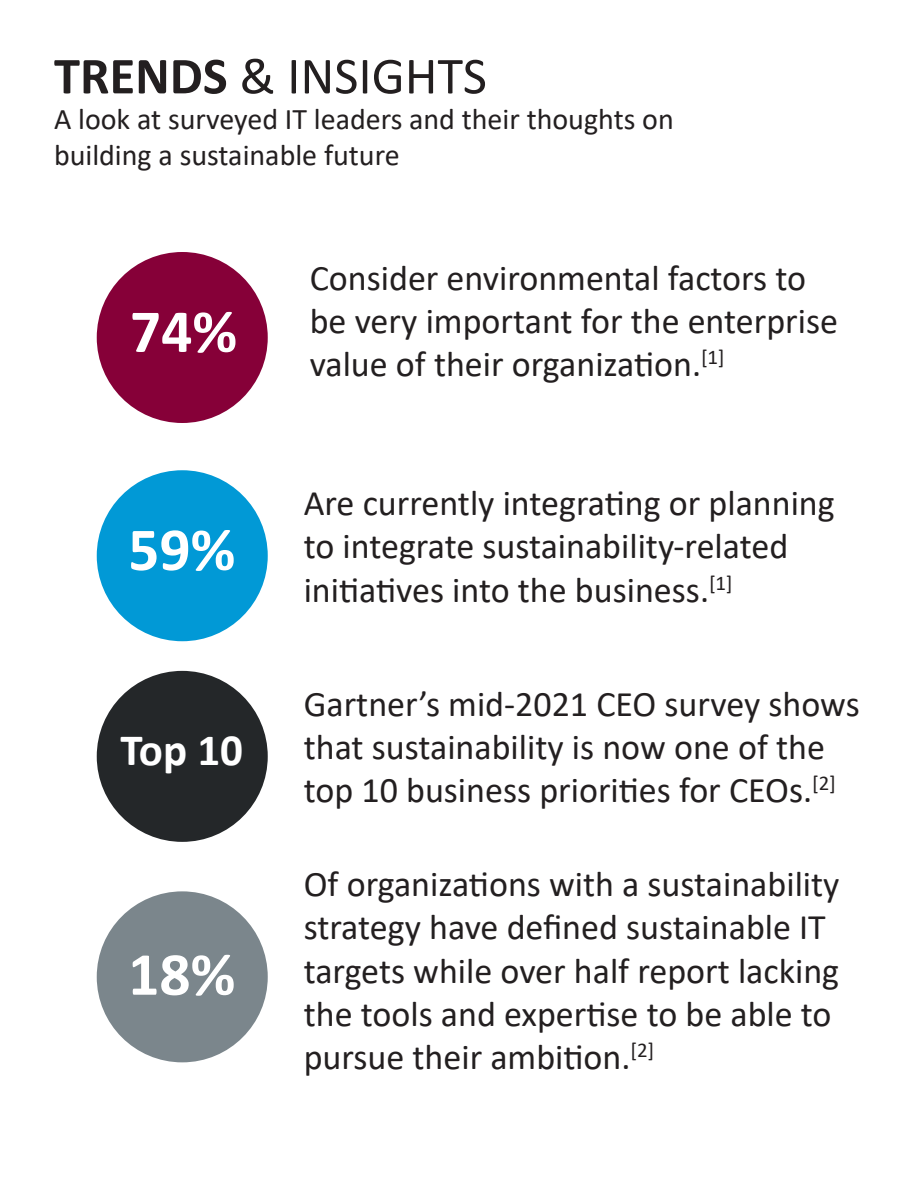
<style>
.page{position:relative;width:918px;height:1188px;background:#fff}
.page>*{position:absolute;margin:0;border:0;box-sizing:border-box;transform-origin:0 0}
.t1{font:700 61.5px "Calibri";color:#fff}
.t2{font:52.5px "Calibri";color:#231f20}
.t3{font:700 45px "Calibri";color:#fff}
.t4{font:36px/43.2px "Calibri";color:#231f20}
.t5{font:30px "Calibri";color:#231f20}
.s1{font-weight:700}
</style>
<div class="page">
<div style="left:97px;top:252px;width:171px;height:171px;background:#860038;border-radius:50%"></div>
<div style="left:97px;top:470px;width:171px;height:171px;background:#0199d6;border-radius:50%"></div>
<div style="left:97px;top:671px;width:171px;height:171px;background:#242729;border-radius:50%"></div>
<div style="left:97px;top:891px;width:171px;height:171px;background:#7b868c;border-radius:50%"></div>
<p class="t2" style="left:54px;top:40px;width:434px"><span class="s1">TRENDS</span> &amp; INSIGHTS</p>
<p class="t5" style="left:54px;top:99px;width:621px">A look at surveyed IT leaders and their thoughts on</p>
<p class="t5" style="left:54px;top:135px;width:347px">building a sustainable future</p>
<p class="t1" style="left:130px;top:288px;width:109px">74%</p>
<p class="t1" style="left:128px;top:506px;width:109px">59%</p>
<p class="t3" style="left:121px;top:718px;width:124px">Top 10</p>
<p class="t1" style="left:128px;top:931px;width:109px">18%</p>
<p class="t4" style="left:310px;top:255px;width:530px">Consider environmental factors to be very important for the enterprise value of their organization.<sup>[1]</sup></p>
<p class="t4" style="left:304px;top:481px;width:533px">Are currently integrating or planning to integrate sustainability-related initiatives into the business.<sup>[1]</sup></p>
<p class="t4" style="left:304px;top:681px;width:558px">Gartner’s mid-2021 CEO survey shows that sustainability is now one of the top 10 business priorities for CEOs.<sup>[2]</sup></p>
<p class="t4" style="left:304px;top:862px;width:537px">Of organizations with a sustainability strategy have defined sustainable IT targets while over half report lacking the tools and expertise to be able to pursue their ambition.<sup>[2]</sup></p>
</div>
